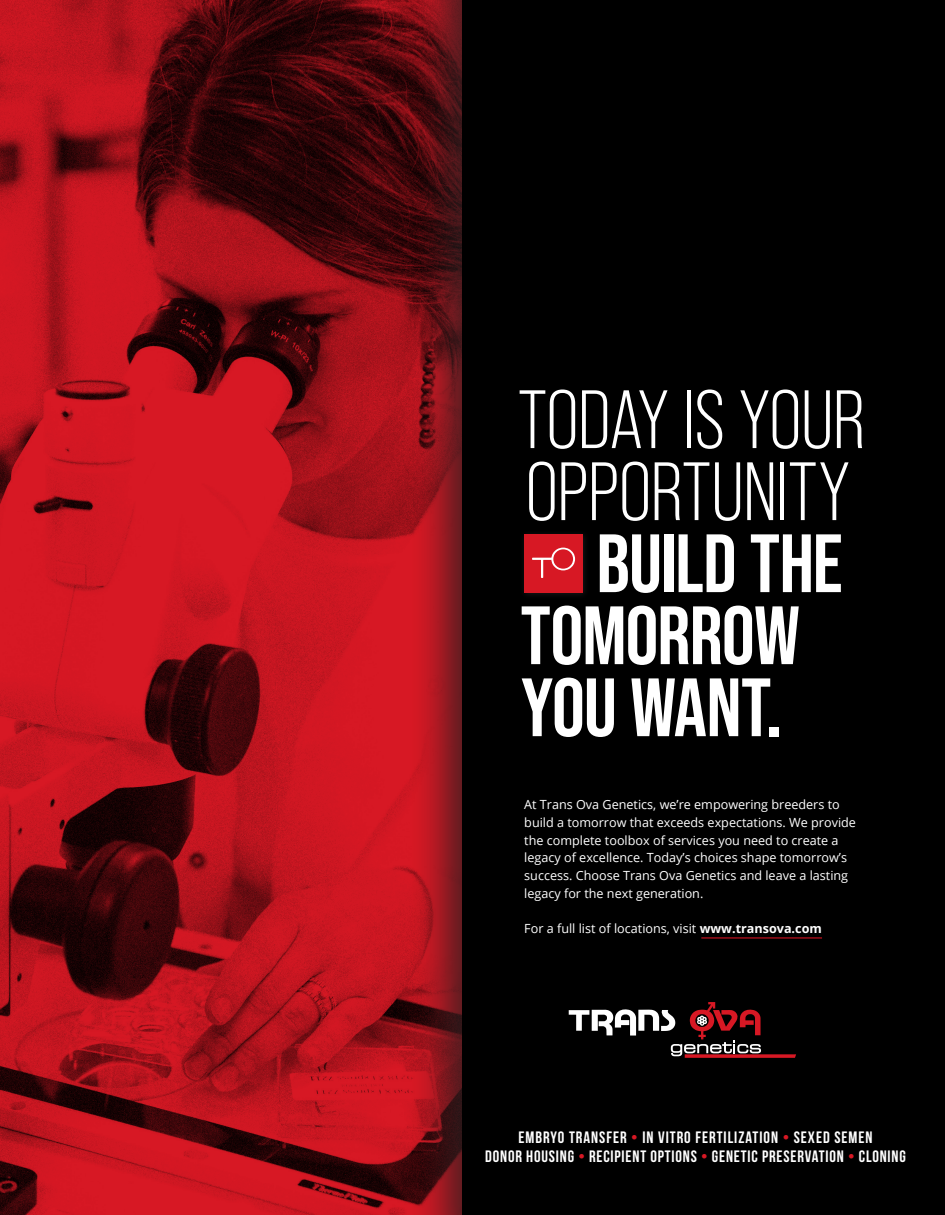
<style>
.page{position:relative;width:945px;height:1215px;background:#fff}
.page>*{position:absolute;margin:0;border:0;box-sizing:border-box;transform-origin:0 0}
.t1{font:700 82.5px/72px "Bebas Neue Pro";letter-spacing:-.015em;color:#fff}
.t2{font:82.5px/72px "Bebas Neue Pro";letter-spacing:-.015em;color:#fff}
.t3{font:700 16.5px/19.8px "Bebas Neue";letter-spacing:.05em;color:#fff;text-align:center}
.t4{font:12.6px/17.7px "Open Sans";color:#fff}
.s1{font-weight:700}
.s2{color:#d71824}
</style>
<div class="page">
<img style="left:0;top:0;width:410px;height:1215px">
<div style="left:410px;top:0;width:535px;height:1215px;background:#231f20;opacity:.8"></div>
<div style="left:463px;top:0;width:482px;height:1215px;background:#000"></div>
<svg style="left:569px;top:1002px;width:227px;height:56px"></svg>
<hr style="left:701px;top:937px;width:121px;height:2px;background:#ba101c">
<div style="left:519px;top:529px;width:71px;height:70px;background:#040404"></div>
<div style="left:524px;top:534px;width:59px;height:59px;background:#d71824"></div>
<svg style="left:532px;top:548px;width:43px;height:30px"></svg>
<h1 class="t2" style="left:518px;top:384px;width:349px">TODAY IS YOUR<br>OPPORTUNITY</h1>
<h1 class="t1" style="left:521px;top:526px;width:323px;text-indent:76px">BUILD THE<br>TOMORROW<br>YOU WANT.</h1>
<p class="t4" style="left:524px;top:796px;width:333px">At Trans Ova Genetics, we’re empowering breeders to build a tomorrow that exceeds expectations. We provide the complete toolbox of services you need to create a legacy of excellence. Today’s choices shape tomorrow’s success. Choose Trans Ova Genetics and leave a lasting legacy for the next generation.</p>
<p class="t4" style="left:524px;top:919px;width:299px">For a full list of locations, visit <span class="s1">www.transova.com</span></p>
<h2 class="t3" style="left:485px;top:1127px;width:422px">EMBRYO TRANSFER <span class="s2">•</span> IN VITRO FERTILIZATION <span class="s2">•</span> SEXED SEMEN<br>DONOR HOUSING <span class="s2">•</span> RECIPIENT OPTIONS <span class="s2">•</span> GENETIC PRESERVATION <span class="s2">•</span> CLONING</h2>
</div>
